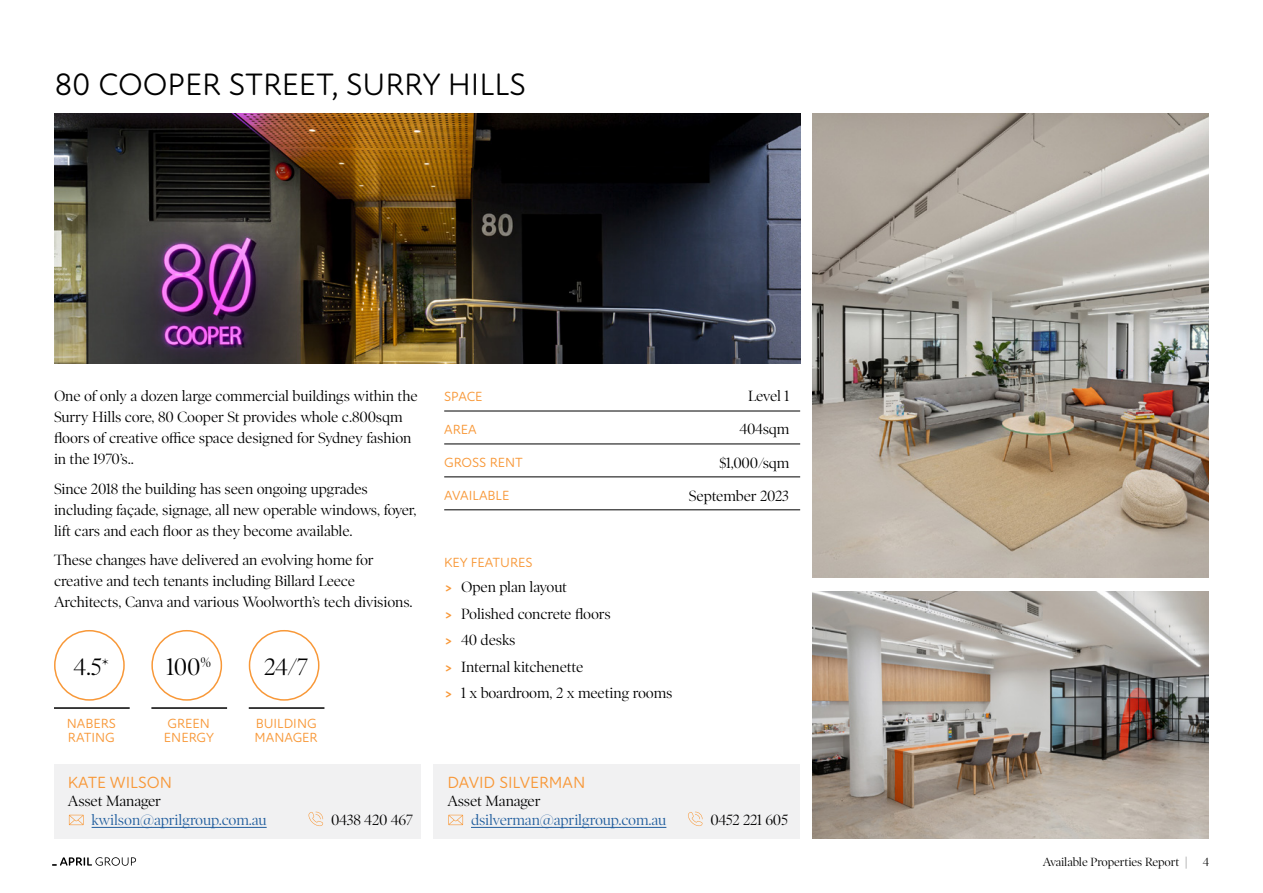
<style>
.page{position:relative;width:1263px;height:893px;background:#fff}
.page>*{position:absolute;margin:0;border:0;box-sizing:border-box;transform-origin:0 0}
.t1{font:31.5px "New Atten Round";color:#000}
.t2{font:24px "Poynter OS Disp";color:#000}
.t3{font:16.5px "New Atten Round";color:#f89838}
.t4{font:15px/21px "Poynter OS Disp";letter-spacing:-.01em;color:#000}
.t5{font:15px "Poynter OS Disp";letter-spacing:-.01em;color:#215e9e}
.t6{font:13.5px/13.5px "New Atten Round";color:#f89838}
.t7{font:12px "Poynter OS Disp";letter-spacing:-.01em;color:#000}
.s1{font-family:"New Atten Round";font-weight:500;color:#f89838}
</style>
<div class="page">
<svg style="left:53px;top:857px;width:83px;height:9px"></svg>
<img style="left:813px;top:113px;width:396px;height:464px">
<img style="left:54px;top:113px;width:746px;height:250px">
<div style="left:54px;top:764px;width:367px;height:75px;background:#f1f1f2"></div>
<hr style="left:92px;top:827px;width:175px;height:1px;background:#215e9e">
<svg style="left:69px;top:815px;width:15px;height:10px"></svg>
<svg style="left:308px;top:812px;width:15px;height:14px"></svg>
<div style="left:433px;top:764px;width:367px;height:75px;background:#f1f1f2"></div>
<hr style="left:471px;top:827px;width:195px;height:1px;background:#215e9e">
<svg style="left:448px;top:815px;width:15px;height:10px"></svg>
<svg style="left:688px;top:812px;width:15px;height:14px"></svg>
<div style="left:54px;top:630px;width:71px;height:71px;border:2px solid #f89838;border-radius:50%"></div>
<div style="left:151px;top:630px;width:71px;height:71px;border:2px solid #f89838;border-radius:50%"></div>
<div style="left:249px;top:630px;width:70px;height:71px;border:2px solid #f89838;border-radius:50%"></div>
<hr style="left:54px;top:707px;width:76px;height:2px;background:#000">
<hr style="left:249px;top:707px;width:75px;height:2px;background:#000">
<hr style="left:151px;top:707px;width:76px;height:2px;background:#000">
<hr style="left:444px;top:411px;width:356px;height:1px;background:#000">
<hr style="left:444px;top:444px;width:356px;height:1px;background:#000">
<hr style="left:444px;top:477px;width:356px;height:1px;background:#000">
<hr style="left:444px;top:510px;width:356px;height:1px;background:#000">
<img style="left:813px;top:592px;width:396px;height:247px">
<h1 class="t1" style="left:55px;top:65px;width:473px">80 COOPER STREET, SURRY HILLS</h1>
<p class="t4" style="left:54px;top:386px;width:365px">One of only a dozen large commercial buildings within the Surry Hills core, 80 Cooper St provides whole c.800sqm floors of creative office space designed for Sydney fashion in the 1970’s..</p>
<p class="t4" style="left:54px;top:478px;width:364px">Since 2018 the building has seen ongoing upgrades including façade, signage, all new operable windows, foyer, lift cars and each floor as they become available.</p>
<p class="t4" style="left:54px;top:550px;width:360px">These changes have delivered an evolving home for creative and tech tenants including Billard Leece<br>Architects, Canva and various Woolworth’s tech divisions.</p>
<h2 class="t2" style="left:167px;top:653px;width:46px">100<sup>%</sup></h2>
<h2 class="t2" style="left:73px;top:653px;width:37px">4.5*</h2>
<h2 class="t2" style="left:264px;top:653px;width:46px">24/7</h2>
<p class="t6" style="left:67px;top:717px;width:51px">NABERS<br>RATING</p>
<p class="t6" style="left:164px;top:717px;width:52px">GREEN<br>ENERGY</p>
<p class="t6" style="left:255px;top:717px;width:65px">BUILDING<br>MANAGER</p>
<p class="t3" style="left:68px;top:773px;width:106px">KATE WILSON</p>
<p class="t4" style="left:68px;top:790px;width:95px">Asset Manager</p>
<p class="t5" style="left:92px;top:812px;width:177px">kwilson@aprilgroup.com.au</p>
<p class="t4" style="left:331px;top:809px;width:83px">0438 420 467</p>
<p class="t4" style="left:739px;top:380px;width:51px;line-height:32.8px;text-align:center">Level 1<br>404sqm</p>
<p class="t6" style="left:444px;top:390px;width:40px">SPACE</p>
<p class="t6" style="left:444px;top:423px;width:34px">AREA</p>
<p class="t6" style="left:444px;top:456px;width:80px">GROSS RENT</p>
<p class="t4" style="left:719px;top:452px;width:71px">$1,000/sqm</p>
<p class="t6" style="left:444px;top:489px;width:67px">AVAILABLE</p>
<p class="t4" style="left:689px;top:486px;width:101px">September 2023</p>
<p class="t6" style="left:444px;top:556px;width:90px">KEY FEATURES</p>
<p class="t4" style="left:444px;top:574px;width:230px;line-height:26.5px"><span class="s1">&gt;</span> Open plan layout<br><span class="s1">&gt;</span> Polished concrete floors<br><span class="s1">&gt;</span> 40 desks<br><span class="s1">&gt;</span> Internal kitchenette<br><span class="s1">&gt;</span> 1 x boardroom, 2 x meeting rooms</p>
<p class="t3" style="left:447px;top:773px;width:140px">DAVID SILVERMAN</p>
<p class="t4" style="left:447px;top:790px;width:95px">Asset Manager</p>
<p class="t5" style="left:471px;top:812px;width:197px">dsilverman@aprilgroup.com.au</p>
<p class="t4" style="left:710px;top:809px;width:79px">0452 221 605</p>
<p class="t7" style="left:1043px;top:855px;width:146px">Available Properties Report |</p>
<p class="t7" style="left:1203px;top:855px;width:8px">4</p>
</div>
